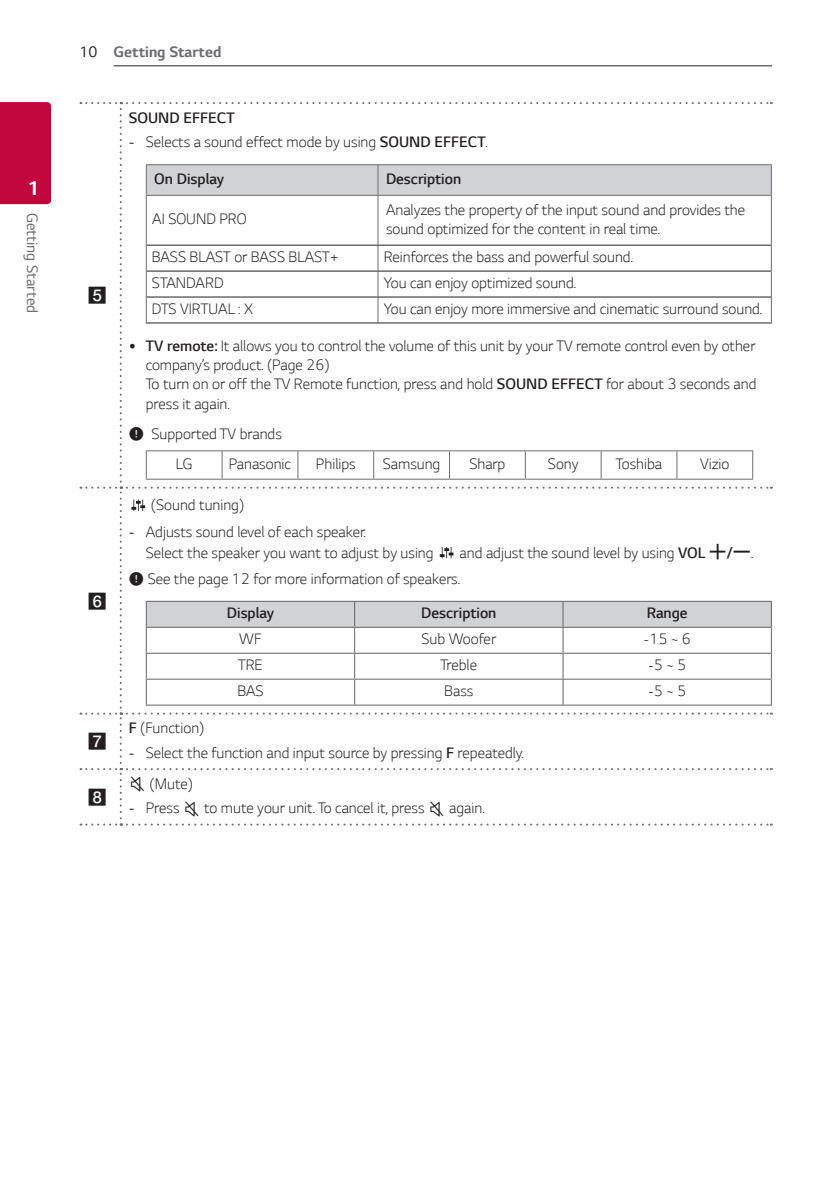
<style>
.page{position:relative;width:840px;height:1191px;background:#fff}
.page>*{position:absolute;margin:0;border:0;box-sizing:border-box;transform-origin:0 0}
.t1{font:700 21px "LG Smart";color:#fff}
.t2{font:300 16px/19.2px "LG Smart";color:#231f20}
.t3{font:300 16px "LG Smart";color:#231f20}
.t4{font:700 16px "LG Smart";color:#6c6d70}
.t5{font:16px "LG Smart";color:#6c6d70}
.t6{font:16px "UPSYS Boxed Number";color:#231f20}
.s1{font-weight:400;color:#231f20}
.s2{font-weight:400}
.s3{font-style:inherit}
.s4{font-family:"UPSYS Common";font-weight:400}
.s5{font-family:"UPSYS Font 2013 Basic";font-weight:400}
.s6{font-family:"UPSYS Font 2017 Basic";font-weight:400}
</style>
<div class="page">
<hr style="left:113px;top:65px;width:658px;height:1px;background:#231f20">
<div style="left:0;top:102px;width:51px;height:102px;background:#c0073e"></div>
<svg style="left:80px;top:102px;width:691px;height:723px"></svg>
<h1 class="t1" style="left:28px;top:175px;width:13px">1</h1>
<p class="t5" style="left:42px;top:213px;width:102px;rotate:90deg">Getting Started</p>
<p class="t4" style="left:79px;top:42px;width:143px"><span class="s1">10</span> Getting Started</p>
<p class="t6" style="left:87px;top:287px;width:21px">e</p>
<p class="t6" style="left:87px;top:592px;width:21px">f</p>
<p class="t6" style="left:87px;top:733px;width:21px">g</p>
<p class="t6" style="left:87px;top:788px;width:21px">h</p>
<p class="t3" style="left:129px;top:108px;width:107px">SOUND EFFECT</p>
<p class="t2" style="left:129px;top:132px;width:360px"><span class="s2">-</span> Selects a sound effect mode by using <span class="s3">SOUND EFFECT</span>.</p>
<p class="t3" style="left:154px;top:170px;width:71px">On Display</p>
<p class="t3" style="left:386px;top:170px;width:77px">Description</p>
<p class="t2" style="left:152px;top:209px;width:96px">AI SOUND PRO</p>
<p class="t2" style="left:386px;top:200px;width:360px">Analyzes the property of the input sound and provides the sound optimized for the content in real time.</p>
<p class="t2" style="left:152px;top:247px;width:188px">BASS BLAST or BASS BLAST+</p>
<p class="t2" style="left:383px;top:247px;width:251px">Reinforces the bass and powerful sound.</p>
<p class="t2" style="left:152px;top:273px;width:73px">STANDARD</p>
<p class="t2" style="left:383px;top:273px;width:194px">You can enjoy optimized sound.</p>
<p class="t2" style="left:152px;top:299px;width:103px">DTS VIRTUAL : X</p>
<p class="t2" style="left:383px;top:299px;width:380px">You can enjoy more immersive and cinematic surround sound.</p>
<p class="t2" style="left:146px;top:336px;width:612px"><span class="s3">TV remote:</span> It allows you to control the volume of this unit by your TV remote control even by other company’s product. (Page 26)<br>To turn on or off the TV Remote function, press and hold <span class="s3">SOUND EFFECT</span> for about 3 seconds and press it again.</p>
<p class="t2" style="left:176px;top:419px;width:107px;line-height:30px;text-indent:-47px"><span class="s4">,</span> Supported TV brands<br>LG</p>
<p class="t2" style="left:229px;top:454px;width:64px">Panasonic</p>
<p class="t2" style="left:316px;top:454px;width:41px">Philips</p>
<p class="t2" style="left:382px;top:454px;width:59px">Samsung</p>
<p class="t2" style="left:469px;top:454px;width:37px">Sharp</p>
<p class="t2" style="left:547px;top:454px;width:32px">Sony</p>
<p class="t2" style="left:615px;top:454px;width:48px">Toshiba</p>
<p class="t2" style="left:699px;top:454px;width:31px">Vizio</p>
<p class="t2" style="left:151px;top:495px;width:94px">(Sound tuning)</p>
<p class="t2" style="left:146px;top:521px;width:289px;line-height:20.8px;text-indent:-17px"><span class="s2">-</span> Adjusts sound level of each speaker.<br>Select the speaker you want to adjust by using</p>
<p class="t2" style="left:129px;top:539px;width:626px;line-height:26.4px;text-indent:330px">and adjust the sound level by using <span class="s3">VOL</span> <span class="s5">o</span><span class="s3">/</span><span class="s5">p</span>. <span class="s4">,</span> See the page 12 for more information of speakers.</p>
<p class="t3" style="left:227px;top:604px;width:49px">Display</p>
<p class="t3" style="left:421px;top:604px;width:77px">Description</p>
<p class="t3" style="left:646px;top:604px;width:42px">Range</p>
<p class="t2" style="left:239px;top:629px;width:24px">WF</p>
<p class="t2" style="left:421px;top:629px;width:76px">Sub Woofer</p>
<p class="t2" style="left:643px;top:629px;width:49px">-15 ~ 6</p>
<p class="t2" style="left:238px;top:655px;width:26px">TRE</p>
<p class="t2" style="left:440px;top:655px;width:38px">Treble</p>
<p class="t2" style="left:647px;top:655px;width:40px">-5 ~ 5</p>
<p class="t2" style="left:237px;top:681px;width:28px">BAS</p>
<p class="t2" style="left:444px;top:681px;width:31px">Bass</p>
<p class="t2" style="left:647px;top:681px;width:40px">-5 ~ 5</p>
<p class="t2" style="left:129px;top:718px;width:77px"><span class="s3">F</span> (Function)</p>
<p class="t2" style="left:129px;top:743px;width:396px"><span class="s2">-</span> Select the function and input source by pressing <span class="s3">F</span> repeatedly.</p>
<p class="t2" style="left:129px;top:773px;width:65px"><span class="s6">[</span> (Mute)</p>
<p class="t2" style="left:129px;top:798px;width:357px"><span class="s2">-</span> Press <span class="s6">[</span> to mute your unit. To cancel it, press <span class="s6">[</span> again.</p>
</div>
